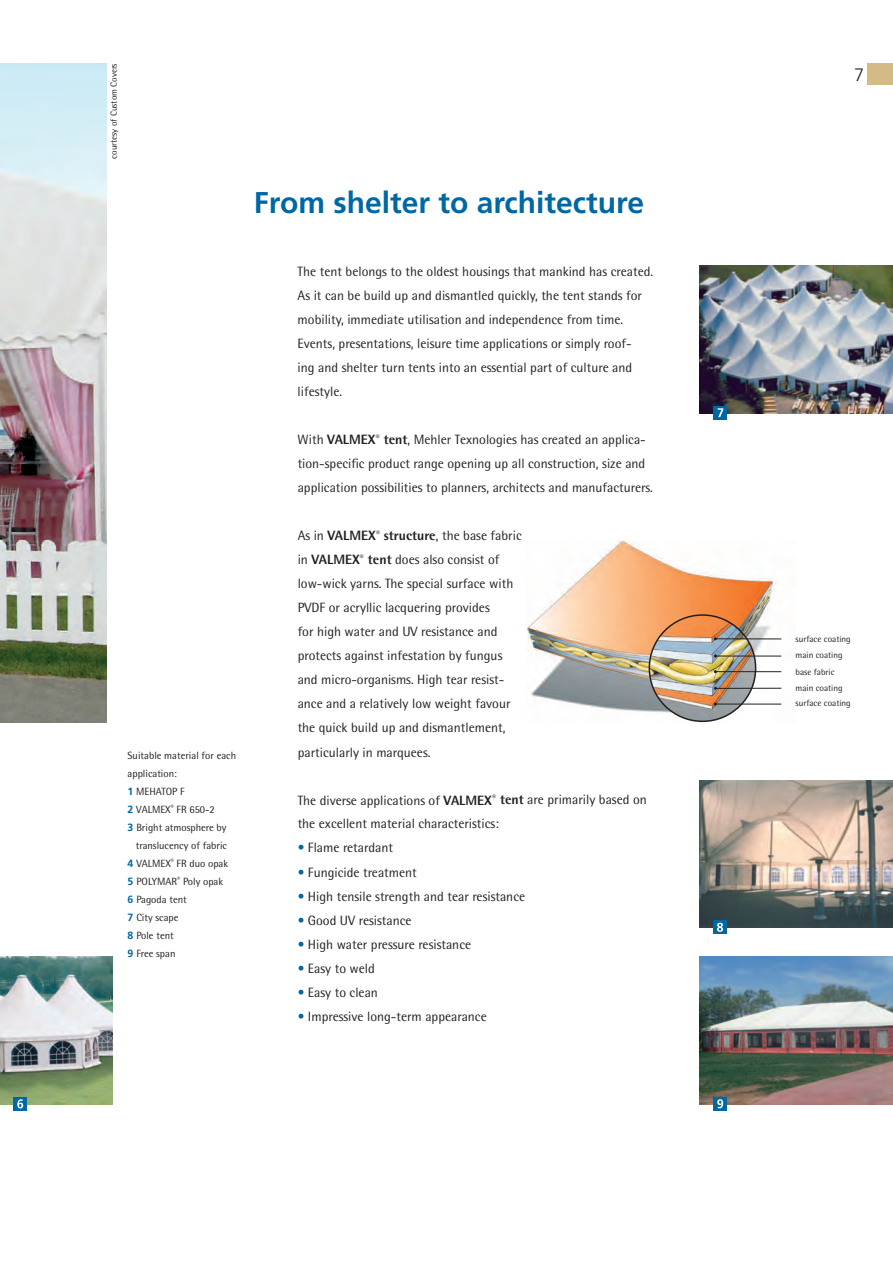
<style>
.page{position:relative;width:893px;height:1263px;background:#fff}
.page>*{position:absolute;margin:0;border:0;box-sizing:border-box;transform-origin:0 0}
.t1{font:700 30px "Frutiger LT";color:#0067a5}
.t2{font:300 18px "Frutiger LT";color:#231f20}
.t3{font:13.5px/24px "Agfa Rotis Semisans";color:#231f20}
.t4{font:10.5px "Agfa Rotis Semisans";color:#231f20}
.t5{font:9px/16.5px "Agfa Rotis Semisans";color:#231f20}
.s1{font-family:"Frutiger LT";font-weight:700;color:#0067a5}
.s2{font-weight:800}
.s3{color:#0067a5}
</style>
<div class="page">
<img style="left:700px;top:957px;width:193px;height:147px">
<img style="left:0;top:64px;width:106px;height:659px">
<img style="left:0;top:957px;width:112px;height:147px">
<div style="left:13px;top:1097px;width:14px;height:13px;background:#0067a5"></div>
<svg style="left:17px;top:1099px;width:6px;height:9px"></svg>
<div style="left:713px;top:1097px;width:14px;height:13px;background:#0067a5"></div>
<svg style="left:717px;top:1099px;width:6px;height:9px"></svg>
<img style="left:700px;top:266px;width:193px;height:147px">
<img style="left:700px;top:780px;width:193px;height:148px">
<div style="left:867px;top:64px;width:26px;height:21px;background:#d3bb88"></div>
<div style="left:713px;top:406px;width:14px;height:13px;background:#0067a5"></div>
<svg style="left:718px;top:408px;width:5px;height:9px"></svg>
<div style="left:713px;top:920px;width:14px;height:14px;background:#0067a5"></div>
<svg style="left:717px;top:923px;width:6px;height:9px"></svg>
<img style="left:527px;top:540px;width:255px;height:183px">
<img style="left:649px;top:615px;width:107px;height:106px;border-radius:53px">
<div style="left:649px;top:614px;width:107px;height:108px;border:2px solid #231f20;border-radius:50%"></div>
<hr style="left:715px;top:638px;width:66px;height:1px;background:#231f20">
<hr style="left:715px;top:656px;width:66px;height:1px;background:#231f20">
<hr style="left:715px;top:671px;width:66px;height:1px;background:#231f20">
<hr style="left:715px;top:688px;width:66px;height:1px;background:#231f20">
<hr style="left:715px;top:704px;width:66px;height:1px;background:#231f20">
<p class="t5" style="left:105px;top:159px;width:97px;rotate:-90deg">courtesy of Custom Covers</p>
<h1 class="t1" style="left:254px;top:185px;width:392px">From shelter to architecture</h1>
<p class="t4" style="left:128px;top:749px;width:110px">Suitable material for each</p>
<p class="t4" style="left:128px;top:767px;width:51px">application:</p>
<p class="t4" style="left:128px;top:785px;width:59px"><span class="s1">1</span> MEHATOP F</p>
<p class="t4" style="left:128px;top:803px;width:89px"><span class="s1">2</span> VALMEX<sup>®</sup> FR 650-2</p>
<p class="t4" style="left:128px;top:821px;width:100px"><span class="s1">3</span> Bright atmosphere by</p>
<p class="t4" style="left:136px;top:839px;width:93px">translucency of fabric</p>
<p class="t4" style="left:128px;top:857px;width:102px"><span class="s1">4</span> VALMEX<sup>®</sup> FR duo opak</p>
<p class="t4" style="left:128px;top:875px;width:97px"><span class="s1">5</span> POLYMAR<sup>®</sup> Poly opak</p>
<p class="t4" style="left:128px;top:893px;width:61px"><span class="s1">6</span> Pagoda tent</p>
<p class="t4" style="left:128px;top:911px;width:52px"><span class="s1">7</span> City scape</p>
<p class="t4" style="left:128px;top:929px;width:48px"><span class="s1">8</span> Pole tent</p>
<p class="t4" style="left:128px;top:947px;width:49px"><span class="s1">9</span> Free span</p>
<p class="t3" style="left:298px;top:260px;width:357px">The tent belongs to the oldest housings that mankind has created.<br>As it can be build up and dismantled quickly, the tent stands for mobility, immediate utilisation and independence from time.<br>Events, presentations, leisure time applications or simply roof-<br>ing and shelter turn tents into an essential part of culture and lifestyle.</p>
<p class="t3" style="left:298px;top:428px;width:357px">With <span class="s2">VALMEX</span><sup>®</sup> <span class="s2">tent</span>, Mehler Texnologies has created an applica&shy;tion-specific product range opening up all construction, size and application possibilities to planners, architects and manufacturers.</p>
<p class="t3" style="left:298px;top:524px;width:226px">As in <span class="s2">VALMEX</span><sup>®</sup> <span class="s2">structure</span>, the base fabric in <span class="s2">VALMEX</span><sup>®</sup> <span class="s2">tent</span> does also consist of low-wick yarns. The special surface with PVDF or acryllic lacquering provides<br>for high water and UV resistance and protects against infestation by fungus and micro-organisms. High tear resist&shy;ance and a relatively low weight favour the quick build up and dismantlement, particularly in marquees.</p>
<p class="t3" style="left:298px;top:788px;width:351px">The diverse applications of <span class="s2">VALMEX</span><sup>®</sup> <span class="s2">tent</span> are primarily based on the excellent material characteristics:</p>
<p class="t3" style="left:298px;top:836px;width:97px"><span class="s3">•</span> Flame retardant</p>
<p class="t3" style="left:298px;top:860px;width:121px"><span class="s3">•</span> Fungicide treatment</p>
<p class="t3" style="left:298px;top:884px;width:229px"><span class="s3">•</span> High tensile strength and tear resistance</p>
<p class="t3" style="left:298px;top:908px;width:115px"><span class="s3">•</span> Good UV resistance</p>
<p class="t3" style="left:298px;top:932px;width:175px"><span class="s3">•</span> High water pressure resistance</p>
<p class="t3" style="left:298px;top:956px;width:79px"><span class="s3">•</span> Easy to weld</p>
<p class="t3" style="left:298px;top:980px;width:82px"><span class="s3">•</span> Easy to clean</p>
<p class="t3" style="left:298px;top:1004px;width:191px"><span class="s3">•</span> Impressive long-term appearance</p>
<h2 class="t2" style="left:854px;top:64px;width:12px">7</h2>
<p class="t5" style="left:795px;top:630px;width:57px">surface coating main coating base fabric main coating</p>
<p class="t5" style="left:795px;top:695px;width:57px">surface coating</p>
</div>
